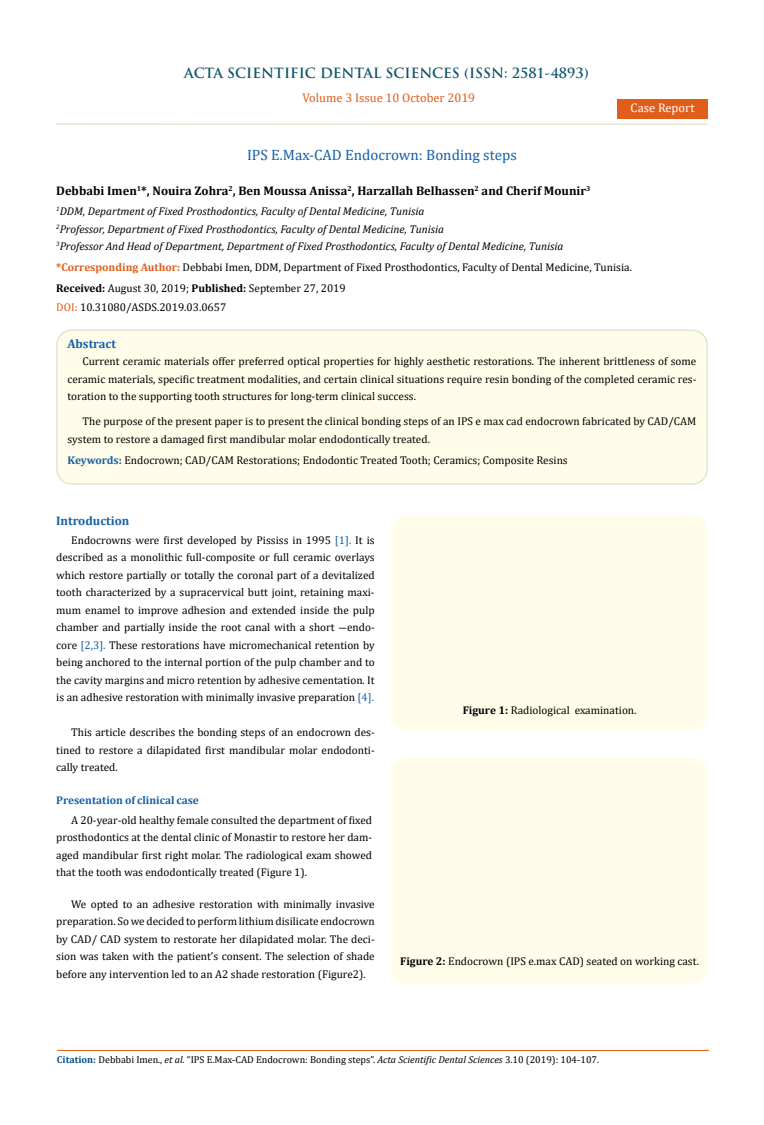
<style>
.page{position:relative;width:764px;height:1125px;background:#fff}
.page>*{position:absolute;margin:0;border:0;box-sizing:border-box;transform-origin:0 0}
.t1{font:15px "Cambria";color:#1560a6}
.t2{font:700 13.75px "Trajan Pro";color:#0e546a}
.t3{font:700 12.5px "Cambria";color:#000}
.t4{font:12.5px "Cambria";color:#e05d1a}
.t5{font:700 12.5px "Cambria";color:#1560a6}
.t6{font:12.5px "Cambria";color:#fff}
.t7{font:11.25px/17.5px "Cambria";color:#000;text-align:justify}
.t8{font:italic 11.25px/17.5px "Cambria";color:#000}
.t9{font:700 11.25px "Cambria";color:#1560a6}
.t10{font:10px "Cambria";color:#000}
.s1{font-weight:700;color:#e05d1a}
.s2{font-weight:700}
.s3{color:#e05d1a}
.s4{font-weight:700;color:#1560a6}
.s5{font-weight:700;color:#0e546a}
.s6{color:#1560a6}
.s7{font-weight:700;color:#035089}
.s8{font-style:italic}
</style>
<div class="page">
<div style="left:617px;top:99px;width:90px;height:20px;background:#e05d1a"></div>
<div style="left:57px;top:330px;width:650px;height:154px;background:#fffde9;border-radius:15px"></div>
<div style="left:56px;top:329px;width:652px;height:156px;border:1px solid #e0dfcd;border-radius:15px"></div>
<div style="left:392px;top:515px;width:315px;height:216px;background:#fffde9;border-radius:15px"></div>
<div style="left:392px;top:758px;width:315px;height:226px;background:#fffde9;border-radius:15px"></div>
<hr style="left:56px;top:123px;width:651px;height:2px;background:#e0dfcd">
<hr style="left:58px;top:1050px;width:651px;height:1px;background:#e05d1a">
<p class="t2" style="left:184px;top:64px;width:406px">ACTA SCIENTIFIC DENTAL SCIENCES (ISSN: 2581-4893)</p>
<p class="t4" style="left:302px;top:91px;width:174px">Volume 3 Issue 10 October 2019</p>
<p class="t6" style="left:630px;top:100px;width:65px">Case Report</p>
<h1 class="t1" style="left:247px;top:146px;width:271px">IPS E.Max-CAD Endocrown: Bonding steps</h1>
<p class="t3" style="left:56px;top:182px;width:536px">Debbabi Imen<sup>1</sup>*, Nouira Zohra<sup>2</sup>, Ben Moussa Anissa<sup>2</sup>, Harzallah Belhassen<sup>2</sup> and Cherif Mounir<sup>3</sup></p>
<p class="t8" style="left:56px;top:202px;width:509px"><sup>1</sup>DDM, Department of Fixed Prosthodontics, Faculty of Dental Medicine, Tunisia<br><sup>2</sup>Professor, Department of Fixed Prosthodontics, Faculty of Dental Medicine, Tunisia<br><sup>3</sup>Professor And Head of Department, Department of Fixed Prosthodontics, Faculty of Dental Medicine, Tunisia</p>
<p class="t7" style="left:56px;top:256px;width:577px;line-height:21.5px"><span class="s1">*Corresponding Author:</span> Debbabi Imen, DDM, Department of Fixed Prosthodontics, Faculty of Dental Medicine, Tunisia.<br><span class="s2">Received:</span> August 30, 2019; <span class="s2">Published:</span> September 27, 2019</p>
<p class="t7" style="left:56px;top:298px;width:172px"><span class="s3">DOI:</span> 10.31080/ASDS.2019.03.0657</p>
<p class="t5" style="left:68px;top:335px;width:50px">Abstract</p>
<p class="t7" style="left:68px;top:352px;width:630px;text-indent:15px">Current ceramic materials offer preferred optical properties for highly aesthetic restorations. The inherent brittleness of some ceramic materials, specific treatment modalities, and certain clinical situations require resin bonding of the completed ceramic res&shy;toration to the supporting tooth structures for long-term clinical success.</p>
<p class="t7" style="left:68px;top:413px;width:630px;text-indent:15px">The purpose of the present paper is to present the clinical bonding steps of an IPS e max cad endocrown fabricated by CAD/CAM system to restore a damaged first mandibular molar endodontically treated.</p>
<p class="t7" style="left:68px;top:452px;width:502px"><span class="s4">Keywords</span><span class="s5">:</span> Endocrown; CAD/CAM Restorations; Endodontic Treated Tooth; Ceramics; Composite Resins</p>
<p class="t5" style="left:56px;top:512px;width:75px">Introduction</p>
<p class="t7" style="left:56px;top:531px;width:320px;text-indent:15px">Endocrowns were first developed by Pississ in 1995 <span class="s6">[1].</span> It is described as a monolithic full-composite or full ceramic overlays which restore partially or totally the coronal part of a devitalized tooth characterized by a supracervical butt joint, retaining maxi&shy;mum enamel to improve adhesion and extended inside the pulp chamber and partially inside the root canal with a short ―endo&shy;core <span class="s6">[2,3].</span> These restorations have micromechanical retention by being anchored to the internal portion of the pulp chamber and to the cavity margins and micro retention by adhesive cementation. It is an adhesive restoration with minimally invasive preparation <span class="s6">[4].</span></p>
<p class="t7" style="left:56px;top:724px;width:320px;text-indent:15px">This article describes the bonding steps of an endocrown des&shy;tined to restore a dilapidated first mandibular molar endodonti&shy;cally treated.</p>
<p class="t9" style="left:56px;top:792px;width:144px">Presentation of clinical case</p>
<p class="t7" style="left:56px;top:811px;width:317px;text-indent:15px">A 20-year-old healthy female consulted the department of fixed prosthodontics at the dental clinic of Monastir to restore her dam&shy;aged mandibular first right molar. The radiological exam showed that the tooth was endodontically treated (Figure 1).</p>
<p class="t7" style="left:56px;top:895px;width:320px;text-indent:15px">We opted to an adhesive restoration with minimally invasive preparation. So we decided to perform lithium disilicate endocrown by CAD/ CAD system to restorate her dilapidated molar. The deci&shy;sion was taken with the patient’s consent. The selection of shade before any intervention led to an A2 shade restoration (Figure2).</p>
<p class="t7" style="left:463px;top:701px;width:175px"><span class="s2">Figure 1:</span> Radiological examination.</p>
<p class="t7" style="left:400px;top:952px;width:300px"><span class="s2">Figure 2:</span> Endocrown (IPS e.max CAD) seated on working cast.</p>
<p class="t10" style="left:57px;top:1053px;width:544px"><span class="s7">Citation:</span> Debbabi Imen<span class="s8">., et al.</span> “IPS E.Max-CAD Endocrown: Bonding steps”. <span class="s8">Acta Scientific Dental Sciences</span> 3.10 (2019): 104-107.</p>
</div>
